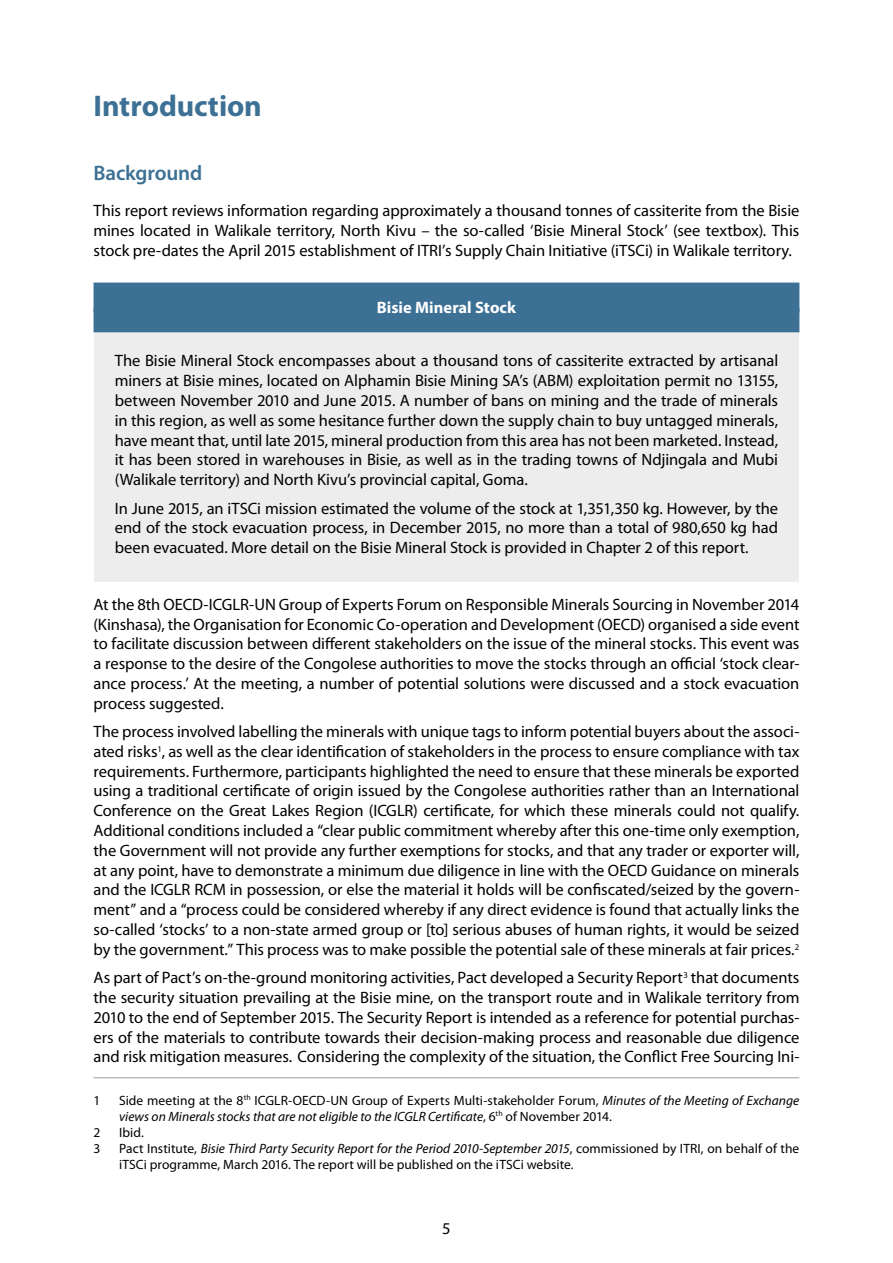
<style>
.page{position:relative;width:893px;height:1263px;background:#fff}
.page>*{position:absolute;margin:0;border:0;box-sizing:border-box;transform-origin:0 0}
.t1{font:700 30px "Myriad Pro";letter-spacing:-.005em;color:#3c7094}
.t2{font:600 21px "Myriad Pro";letter-spacing:-.005em;color:#3c7094}
.t3{font:16.5px/19.8px "Myriad Pro";letter-spacing:-.005em;color:#000;text-align:justify}
.t4{font:700 16.5px "Myriad Pro";color:#fff}
.t5{font:13.5px/16.2px "Myriad Pro";letter-spacing:.005em;color:#000}
.t6{font:italic 13.5px/16.2px "Myriad Pro";color:#000}
.s1{font-style:normal}
.s2{font-style:italic}
</style>
<div class="page">
<div style="left:94px;top:332px;width:705px;height:250px;background:#ededed"></div>
<div style="left:94px;top:283px;width:705px;height:30px;background:#3c7094"></div>
<div style="left:94px;top:308px;width:705px;height:24px;background:#3c7094"></div>
<hr style="left:94px;top:1077px;width:705px;height:1px;background:#9d9d9c">
<h1 class="t1" style="left:94px;top:89px;width:170px">Introduction</h1>
<p class="t2" style="left:94px;top:161px;width:110px">Background</p>
<p class="t3" style="left:94px;top:201px;width:707px">This report reviews information regarding approximately a thousand tonnes of cassiterite from the Bisie mines located in Walikale territory, North Kivu – the so-called ‘Bisie Mineral Stock’ (see textbox). This stock pre-dates the April 2015 establishment of ITRI’s Supply Chain Initiative (iTSCi) in Walikale territory.</p>
<p class="t4" style="left:377px;top:298px;width:141px">Bisie Mineral Stock</p>
<p class="t3" style="left:115px;top:351px;width:665px">The Bisie Mineral Stock encompasses about a thousand tons of cassiterite extracted by artisanal miners at Bisie mines, located on Alphamin Bisie Mining SA’s (ABM) exploitation permit no 13155, between November 2010 and June 2015. A number of bans on mining and the trade of minerals in this region, as well as some hesitance further down the supply chain to buy untagged minerals, have meant that, until late 2015, mineral production from this area has not been marketed. Instead, it has been stored in warehouses in Bisie, as well as in the trading towns of Ndjingala and Mubi (Walikale territory) and North Kivu’s provincial capital, Goma.</p>
<p class="t3" style="left:115px;top:498px;width:665px">In June 2015, an iTSCi mission estimated the volume of the stock at 1,351,350 kg. However, by the end of the stock evacuation process, in December 2015, no more than a total of 980,650 kg had been evacuated. More detail on the Bisie Mineral Stock is provided in Chapter 2 of this report.</p>
<p class="t3" style="left:94px;top:595px;width:707px">At the 8th OECD-ICGLR-UN Group of Experts Forum on Responsible Minerals Sourcing in November 2014 (Kinshasa), the Organisation for Economic Co-operation and Development (OECD) organised a side event to facilitate discussion between different stakeholders on the issue of the mineral stocks. This event was a response to the desire of the Congolese authorities to move the stocks through an official ‘stock clear&shy;ance process.’ At the meeting, a number of potential solutions were discussed and a stock evacuation process suggested.</p>
<p class="t3" style="left:94px;top:722px;width:707px">The process involved labelling the minerals with unique tags to inform potential buyers about the associ&shy;ated risks<sup>1</sup>, as well as the clear identification of stakeholders in the process to ensure compliance with tax requirements. Furthermore, participants highlighted the need to ensure that these minerals be exported using a traditional certificate of origin issued by the Congolese authorities rather than an International Conference on the Great Lakes Region (ICGLR) certificate, for which these minerals could not qualify.<br>Additional conditions included a “clear public commitment whereby after this one-time only exemption, the Government will not provide any further exemptions for stocks, and that any trader or exporter will, at any point, have to demonstrate a minimum due diligence in line with the OECD Guidance on minerals and the ICGLR RCM in possession, or else the material it holds will be confiscated/seized by the govern&shy;ment” and a “process could be considered whereby if any direct evidence is found that actually links the so-called ‘stocks’ to a non-state armed group or [to] serious abuses of human rights, it would be seized by the government.” This process was to make possible the potential sale of these minerals at fair prices.<sup>2</sup></p>
<p class="t3" style="left:94px;top:968px;width:707px">As part of Pact’s on-the-ground monitoring activities, Pact developed a Security Report<sup>3</sup> that documents the security situation prevailing at the Bisie mine, on the transport route and in Walikale territory from 2010 to the end of September 2015. The Security Report is intended as a reference for potential purchas&shy;ers of the materials to contribute towards their decision-making process and reasonable due diligence and risk mitigation measures. Considering the complexity of the situation, the Conflict Free Sourcing Ini-</p>
<p class="t5" style="left:94px;top:1092px;width:8px">1</p>
<p class="t6" style="left:119px;top:1092px;width:682px"><span class="s1">Side meeting at the 8</span><sup>th</sup> <span class="s1">ICGLR-OECD-UN Group of Experts Multi-stakeholder Forum,</span> Minutes of the Meeting of Exchange views on Minerals stocks that are not eligible to the ICGLR Certificate<span class="s1">, 6</span><sup>th</sup> <span class="s1">of November 2014.</span></p>
<p class="t5" style="left:94px;top:1125px;width:8px">2</p>
<p class="t5" style="left:119px;top:1125px;width:26px">Ibid.</p>
<p class="t5" style="left:94px;top:1141px;width:8px">3</p>
<p class="t5" style="left:119px;top:1141px;width:682px">Pact Institute, <span class="s2">Bisie Third Party Security Report for the Period 2010-September 2015</span>, commissioned by ITRI, on behalf of the iTSCi programme, March 2016. The report will be published on the iTSCi website.</p>
<p class="t3" style="left:442px;top:1218px;width:10px">5</p>
</div>
